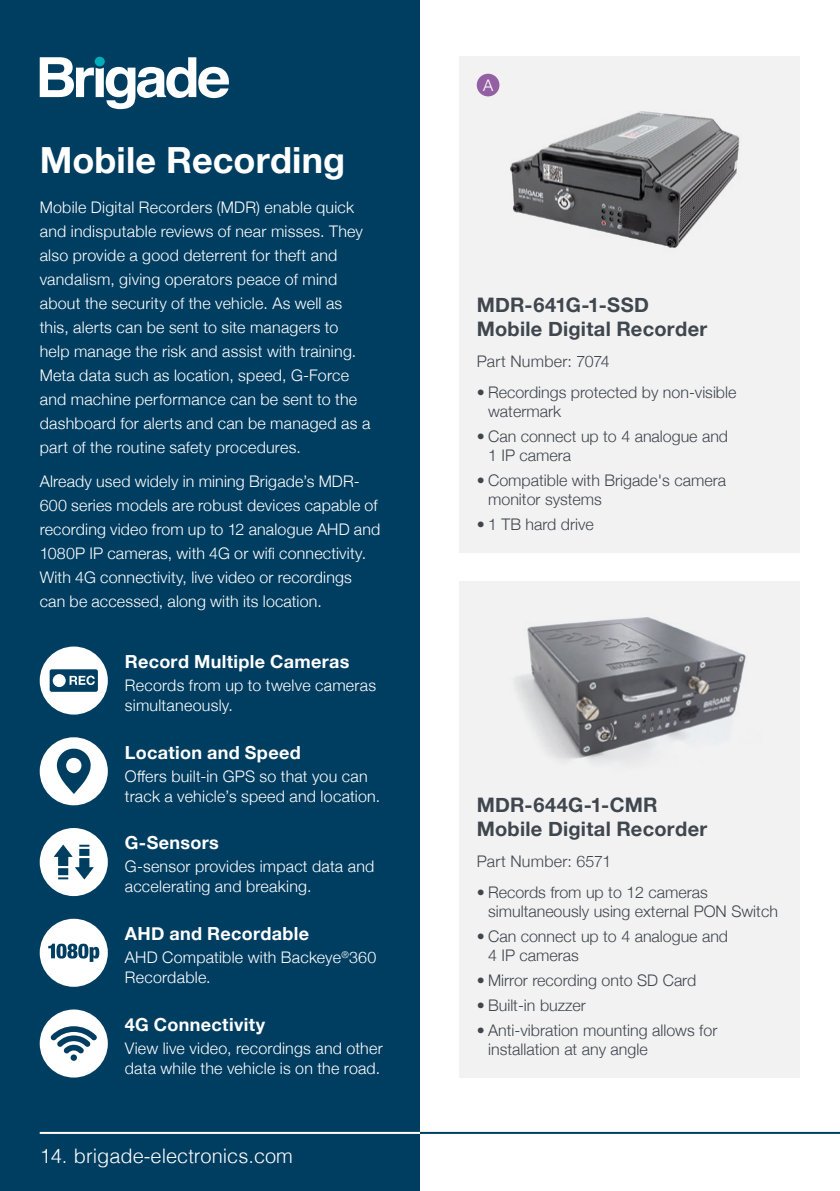
<style>
.page{position:relative;width:840px;height:1191px;background:#fff}
.page>*{position:absolute;margin:0;border:0;box-sizing:border-box;transform-origin:0 0}
.t1{font:700 36px "Helvetica Neue";letter-spacing:.005em;color:#fff}
.t2{font:700 20px/24px "Helvetica Neue";letter-spacing:.015em;color:#3f464e}
.t3{font:300 20px "Helvetica";color:#fff}
.t4{font:700 18px "Helvetica Neue";letter-spacing:.02em;color:#fff}
.t5{font:300 16px/24px "Helvetica Neue";letter-spacing:.015em;color:#fff}
.t6{font:300 16px/19.2px "Helvetica Neue";color:#3f464e}
</style>
<div class="page">
<div style="left:0;top:0;width:420px;height:1191px;background:#003e61"></div>
<hr style="left:40px;top:1131px;width:380px;height:2px;background:#fff">
<hr style="left:420px;top:1131px;width:419px;height:2px;background:#003e61">
<svg style="left:40px;top:57px;width:189px;height:52px"></svg>
<div style="left:95px;top:57px;width:10px;height:9px;background:#00adba;border-radius:50%"></div>
<div style="left:459px;top:57px;width:340px;height:496px;background:#f2f2f2"></div>
<div style="left:459px;top:581px;width:340px;height:496px;background:#f2f2f2"></div>
<div style="left:40px;top:646px;width:68px;height:68px;background:#fff;border-radius:50%"></div>
<svg style="left:50px;top:669px;width:48px;height:23px"></svg>
<div style="left:40px;top:737px;width:68px;height:68px;background:#fff;border-radius:50%"></div>
<svg style="left:57px;top:748px;width:34px;height:46px"></svg>
<div style="left:40px;top:918px;width:68px;height:68px;background:#fff;border-radius:50%"></div>
<svg style="left:48px;top:943px;width:51px;height:19px"></svg>
<div style="left:40px;top:828px;width:68px;height:68px;background:#fff;border-radius:50%"></div>
<svg style="left:54px;top:844px;width:40px;height:35px"></svg>
<div style="left:40px;top:1009px;width:68px;height:68px;background:#fff;border-radius:50%"></div>
<svg style="left:50px;top:1026px;width:47px;height:34px"></svg>
<img style="left:486px;top:73px;width:254px;height:175px">
<img style="left:515px;top:617px;width:231px;height:146px">
<div style="left:476px;top:74px;width:23px;height:22px;background:#9460a4;border-radius:50%"></div>
<h1 class="t1" style="left:40px;top:132px;width:307px">Mobile Recording</h1>
<p class="t5" style="left:40px;top:194px;width:332px">Mobile Digital Recorders (MDR) enable quick and indisputable reviews of near misses. They also provide a good deterrent for theft and vandalism, giving operators peace of mind about the security of the vehicle. As well as this, alerts can be sent to site managers to help manage the risk and assist with training.<br>Meta data such as location, speed, G-Force and machine performance can be sent to the dashboard for alerts and can be managed as a part of the routine safety procedures.</p>
<p class="t5" style="left:40px;top:468px;width:342px">Already used widely in mining Brigade’s MDR-600 series models are robust devices capable of recording video from up to 12 analogue AHD and 1080P IP cameras, with 4G or wifi connectivity.<br>With 4G connectivity, live video or recordings can be accessed, along with its location.</p>
<p class="t4" style="left:125px;top:647px;width:226px">Record Multiple Cameras</p>
<p class="t5" style="left:125px;top:674px;width:252px;line-height:20px">Records from up to twelve cameras simultaneously.</p>
<p class="t4" style="left:125px;top:738px;width:177px">Location and Speed</p>
<p class="t5" style="left:125px;top:764px;width:257px;line-height:20px">Offers built-in GPS so that you can track a vehicle’s speed and location.</p>
<p class="t4" style="left:125px;top:829px;width:96px">G-Sensors</p>
<p class="t5" style="left:125px;top:855px;width:251px;line-height:20px">G-sensor provides impact data and accelerating and breaking.</p>
<p class="t4" style="left:125px;top:919px;width:186px">AHD and Recordable</p>
<p class="t5" style="left:125px;top:946px;width:253px;line-height:20px">AHD Compatible with Backeye<sup>®</sup>360<br>Recordable.</p>
<p class="t4" style="left:125px;top:1010px;width:142px">4G Connectivity</p>
<p class="t5" style="left:125px;top:1036px;width:259px;line-height:20px">View live video, recordings and other data while the vehicle is on the road.</p>
<p class="t3" style="left:40px;top:1138px;width:254px">14. brigade-electronics.com</p>
<p class="t5" style="left:483px;top:72px;width:12px">A</p>
<p class="t2" style="left:476px;top:293px;width:232px">MDR-641G-1-SSD<br>Mobile Digital Recorder</p>
<p class="t6" style="left:476px;top:351px;width:134px">Part Number: 7074</p>
<p class="t6" style="left:488px;top:381px;width:250px;text-indent:-11px">• Recordings protected by non-visible watermark</p>
<p class="t6" style="left:488px;top:425px;width:241px;text-indent:-11px">• Can connect up to 4 analogue and<br>1 IP camera</p>
<p class="t6" style="left:488px;top:470px;width:239px;text-indent:-11px">• Compatible with Brigade's camera monitor systems</p>
<p class="t6" style="left:476px;top:514px;width:118px">• 1 TB hard drive</p>
<p class="t2" style="left:476px;top:793px;width:232px">MDR-644G-1-CMR<br>Mobile Digital Recorder</p>
<p class="t6" style="left:476px;top:850px;width:136px">Part Number: 6571</p>
<p class="t6" style="left:488px;top:881px;width:291px;text-indent:-11px">• Records from up to 12 cameras simultaneously using external PON Switch</p>
<p class="t6" style="left:488px;top:925px;width:241px;text-indent:-11px">• Can connect up to 4 analogue and<br>4 IP cameras</p>
<p class="t6" style="left:476px;top:969px;width:221px">• Mirror recording onto SD Card</p>
<p class="t6" style="left:476px;top:994px;width:111px">• Built-in buzzer</p>
<p class="t6" style="left:488px;top:1019px;width:231px;text-indent:-11px">• Anti-vibration mounting allows for installation at any angle</p>
</div>
